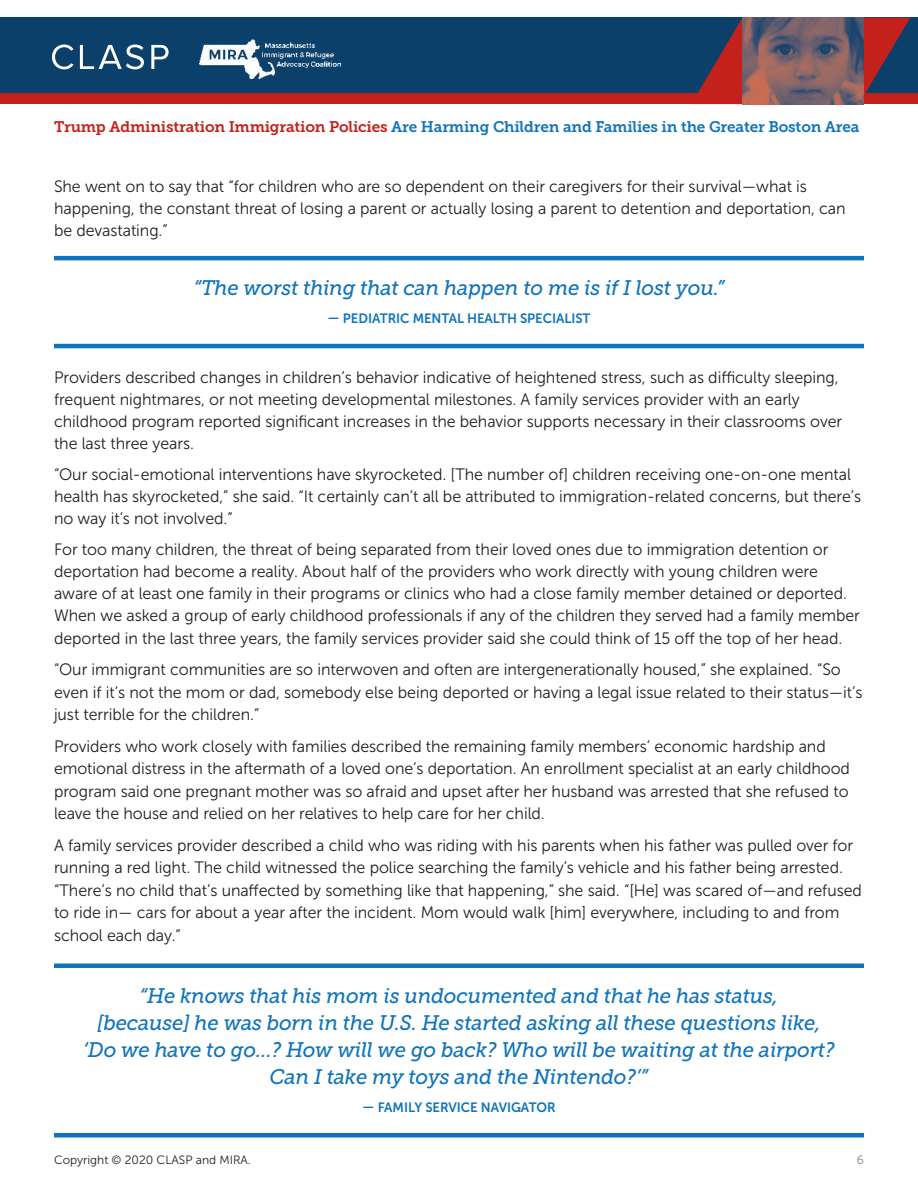
<style>
.page{position:relative;width:918px;height:1188px;background:#fff}
.page>*{position:absolute;margin:0;border:0;box-sizing:border-box;transform-origin:0 0}
.t1{font:italic 21px/27px "Museo Slab 500";letter-spacing:-.01em;color:#1074bc;text-align:center}
.t2{font:16.5px/22.5px "Museo Sans 300";letter-spacing:-.005em;color:#231f20}
.t3{font:15.3px "Museo Slab 700";letter-spacing:-.01em;color:#1074bc}
.t4{font:13.5px "Museo Sans 700";letter-spacing:-.005em;color:#1074bc}
.t5{font:12px "Museo Sans 300";color:#231f20}
.t6{font:12px "Museo Sans 300";color:#808285}
.s1{color:#c3211a}
</style>
<div class="page">
<div style="left:0;top:18px;width:918px;height:86px;background:#0b406a"></div>
<div style="left:864px;top:94px;width:54px;height:10px;background:#c3211a"></div>
<div style="left:0;top:94px;width:767px;height:10px;background:#c3211a"></div>
<svg style="left:52px;top:45px;width:22px;height:24px"></svg>
<svg style="left:80px;top:45px;width:64px;height:24px"></svg>
<svg style="left:151px;top:45px;width:18px;height:24px"></svg>
<svg style="left:691px;top:18px;width:219px;height:76px"></svg>
<img style="left:742px;top:18px;width:122px;height:86px">
<img style="left:200px;top:39px;width:141px;height:39px">
<hr style="left:54px;top:256px;width:810px;height:4px;background:#1074bc">
<hr style="left:54px;top:344px;width:810px;height:4px;background:#1074bc">
<hr style="left:54px;top:964px;width:810px;height:4px;background:#1074bc">
<div style="left:54px;top:1133px;width:810px;height:5px;background:#1074bc"></div>
<p class="t3" style="left:54px;top:118px;width:807px"><span class="s1">Trump Administration Immigration Policies</span> Are Harming Children and Families in the Greater Boston Area</p>
<p class="t2" style="left:54px;top:176px;width:793px;line-height:22px">She went on to say that “for children who are so dependent on their caregivers for their survival—what is happening, the constant threat of losing a parent or actually losing a parent to detention and deportation, can be devastating.”</p>
<p class="t1" style="left:193px;top:274px;width:533px">“The worst thing that can happen to me is if I lost you.”</p>
<p class="t4" style="left:328px;top:311px;width:264px">— PEDIATRIC MENTAL HEALTH SPECIALIST</p>
<p class="t2" style="left:54px;top:366px;width:790px;line-height:22px">Providers described changes in children’s behavior indicative of heightened stress, such as difficulty sleeping, frequent nightmares, or not meeting developmental milestones. A family services provider with an early childhood program reported significant increases in the behavior supports necessary in their classrooms over the last three years.</p>
<p class="t2" style="left:54px;top:463px;width:809px;line-height:22px">“Our social-emotional interventions have skyrocketed. [The number of] children receiving one-on-one mental health has skyrocketed,” she said. “It certainly can’t all be attributed to immigration-related concerns, but there’s no way it’s not involved.”</p>
<p class="t2" style="left:54px;top:538px;width:807px">For too many children, the threat of being separated from their loved ones due to immigration detention or deportation had become a reality. About half of the providers who work directly with young children were aware of at least one family in their programs or clinics who had a close family member detained or deported.<br>When we asked a group of early childhood professionals if any of the children they served had a family member deported in the last three years, the family services provider said she could think of 15 off the top of her head.</p>
<p class="t2" style="left:54px;top:658px;width:810px">“Our immigrant communities are so interwoven and often are intergenerationally housed,” she explained. “So even if it’s not the mom or dad, somebody else being deported or having a legal issue related to their status—it’s just terrible for the children.”</p>
<p class="t2" style="left:54px;top:735px;width:798px">Providers who work closely with families described the remaining family members’ economic hardship and emotional distress in the aftermath of a loved one’s deportation. An enrollment specialist at an early childhood program said one pregnant mother was so afraid and upset after her husband was arrested that she refused to leave the house and relied on her relatives to help care for her child.</p>
<p class="t2" style="left:54px;top:834px;width:809px">A family services provider described a child who was riding with his parents when his father was pulled over for running a red light. The child witnessed the police searching the family’s vehicle and his father being arrested. “There’s no child that’s unaffected by something like that happening,” she said. “[He] was scared of—and refused to ride in— cars for about a year after the incident. Mom would walk [him] everywhere, including to and from school each day.”</p>
<p class="t1" style="left:83px;top:982px;width:753px">“He knows that his mom is undocumented and that he has status,<br>[because] he was born in the U.S. He started asking all these questions like, ‘Do we have to go…? How will we go back? Who will be waiting at the airport?<br>Can I take my toys and the Nintendo?’”</p>
<p class="t4" style="left:362px;top:1100px;width:195px">— FAMILY SERVICE NAVIGATOR</p>
<p class="t5" style="left:54px;top:1153px;width:198px">Copyright © 2020 CLASP and MIRA.</p>
<p class="t6" style="left:857px;top:1154px;width:9px">6</p>
</div>
